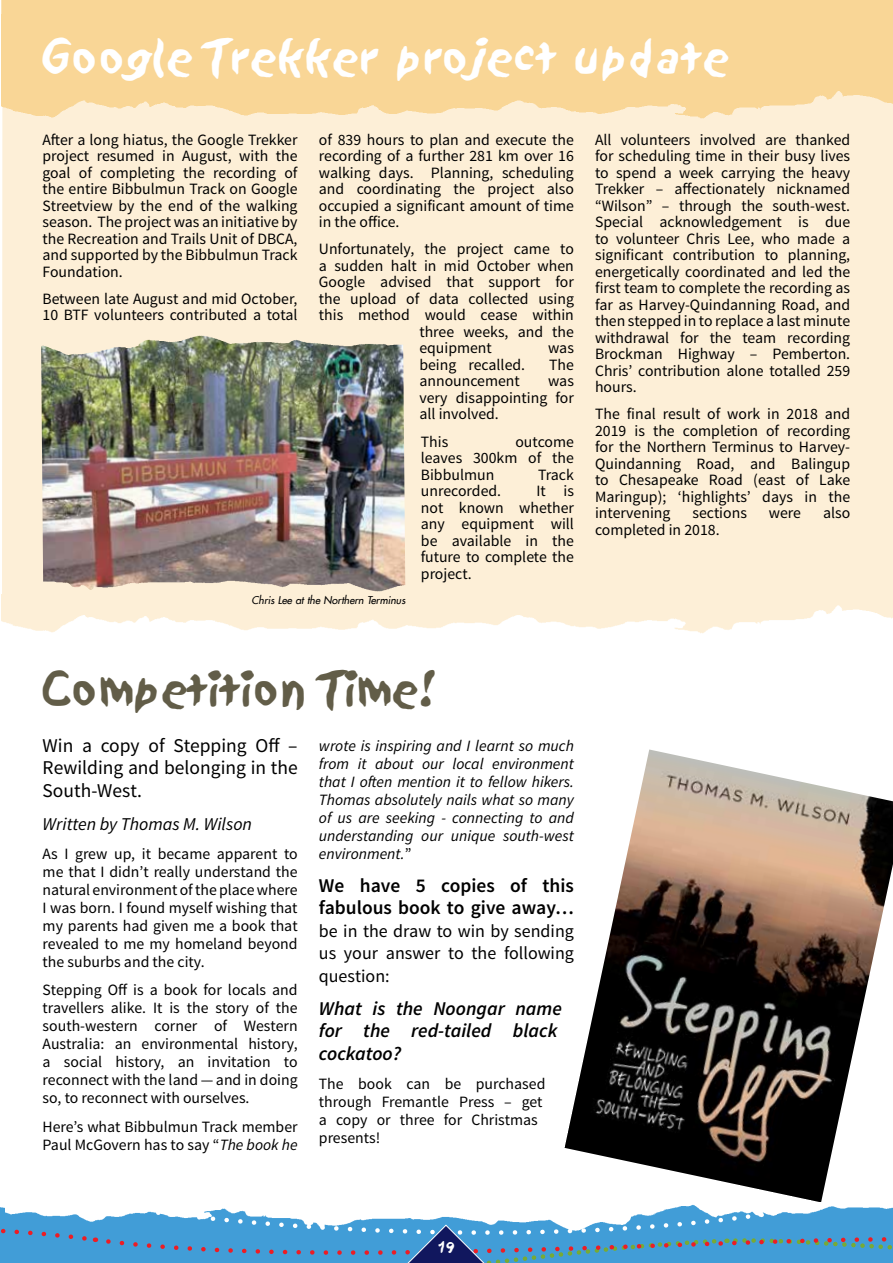
<style>
.page{position:relative;width:893px;height:1263px;background:#fff}
.page>*{position:absolute;margin:0;border:0;box-sizing:border-box;transform-origin:0 0}
.t1{font:43.5px "Sand";letter-spacing:-.04em;color:#fff}
.t2{font:43.5px "Sand";letter-spacing:-.04em;color:#625d48}
.t3{font:19.5px/22.5px "Source Sans Pro";color:#000;text-align:justify}
.t4{font:italic 600 19.5px/22.5px "Source Sans Pro";color:#000}
.t5{font:600 19.5px/22.5px "Source Sans Pro";color:#000}
.t6{font:18px/22.5px "Source Sans Pro";color:#000;text-align:justify}
.t7{font:italic 18px "Source Sans Pro";color:#000}
.t8{font:15.75px/16.5px "Source Sans Pro";color:#000;text-align:justify}
.t9{font:italic 15.75px/18px "Source Sans Pro";color:#000;text-align:justify}
.t10{font:13.5px "Sand";color:#fff}
.t11{font:italic 10.5px "Futura LT";color:#000}
.s1{font-style:italic}
.s2{font-style:normal}
</style>
<div class="page">
<div style="left:2px;top:134px;width:891px;height:461px;background:#fdefd7"></div>
<img style="left:1px;top:595px;width:892px;height:38px">
<img style="left:2px;top:55px;width:891px;height:79px">
<div style="left:1px;top:0;width:892px;height:55px;background:#f9d696"></div>
<svg style="left:0;top:1204px;width:893px;height:59px"></svg>
<img style="left:565px;top:749px;width:328px;height:453px">
<img style="left:41px;top:356px;width:364px;height:215px">
<img style="left:37px;top:326px;width:369px;height:30px">
<img style="left:39px;top:571px;width:378px;height:30px">
<h1 class="t1" style="left:43px;top:34px;width:689px">Google Trekker project update</h1>
<p class="t8" style="left:43px;top:131px;width:257px">After a long hiatus, the Google Trekker project resumed in August, with the goal of completing the recording of the entire Bibbulmun Track on Google Streetview by the end of the walking season. The project was an initiative by the Recreation and Trails Unit of DBCA, and supported by the Bibbulmun Track Foundation.</p>
<p class="t8" style="left:43px;top:291px;width:257px">Between late August and mid October,<br>10 BTF volunteers contributed a total</p>
<p class="t8" style="left:319px;top:131px;width:257px">of 839 hours to plan and execute the recording of a further 281 km over 16 walking days. Planning, scheduling and coordinating the project also occupied a significant amount of time in the office.</p>
<p class="t8" style="left:319px;top:241px;width:257px">Unfortunately, the project came to</p>
<p class="t8" style="left:319px;top:258px;width:256px">a sudden halt in mid October when</p>
<p class="t8" style="left:319px;top:274px;width:257px">Google advised that support for</p>
<p class="t8" style="left:319px;top:291px;width:257px">the upload of data collected using</p>
<p class="t8" style="left:319px;top:307px;width:256px">this method would cease within</p>
<p class="t8" style="left:419px;top:324px;width:156px">three weeks, and the</p>
<p class="t8" style="left:419px;top:340px;width:74px">equipment</p>
<p class="t8" style="left:548px;top:340px;width:27px">was</p>
<p class="t8" style="left:419px;top:357px;width:107px">being recalled.</p>
<p class="t8" style="left:549px;top:357px;width:26px">The</p>
<p class="t8" style="left:419px;top:373px;width:102px">announcement</p>
<p class="t8" style="left:419px;top:373px;width:156px;text-indent:129px">was very disappointing for all involved.</p>
<p class="t8" style="left:421px;top:433px;width:29px">This</p>
<p class="t8" style="left:421px;top:433px;width:155px;text-indent:94px">outcome leaves 300km of the Bibbulmun</p>
<p class="t8" style="left:538px;top:466px;width:37px">Track</p>
<p class="t8" style="left:421px;top:483px;width:82px">unrecorded.</p>
<p class="t8" style="left:421px;top:483px;width:155px;text-indent:115px">It is not known whether any equipment will be available in the future to complete the project.</p>
<p class="t11" style="left:252px;top:593px;width:155px">Chris Lee at the Northern Terminus</p>
<p class="t8" style="left:595px;top:131px;width:257px">All volunteers involved are thanked for scheduling time in their busy lives to spend a week carrying the heavy Trekker – affectionately nicknamed “Wilson” – through the south-west.<br>Special acknowledgement is due to volunteer Chris Lee, who made a significant contribution to planning, energetically coordinated and led the first team to complete the recording as far as Harvey-Quindanning Road, and then stepped in to replace a last minute withdrawal for the team recording Brockman Highway – Pemberton.<br>Chris’ contribution alone totalled 259 hours.</p>
<p class="t8" style="left:595px;top:406px;width:257px">The final result of work in 2018 and 2019 is the completion of recording for the Northern Terminus to Harvey-Quindanning Road, and Balingup to Chesapeake Road (east of Lake Maringup); ‘highlights’ days in the intervening</p>
<p class="t8" style="left:692px;top:505px;width:56px">sections</p>
<p class="t8" style="left:769px;top:505px;width:34px">were</p>
<p class="t8" style="left:823px;top:505px;width:29px">also</p>
<p class="t8" style="left:595px;top:522px;width:126px">completed in 2018.</p>
<h1 class="t2" style="left:43px;top:665px;width:398px">Competition Time!</h1>
<p class="t3" style="left:43px;top:734px;width:257px">Win a copy of Stepping Off – Rewilding and belonging in the South-West.</p>
<p class="t7" style="left:43px;top:813px;width:211px">Written by Thomas M. Wilson</p>
<p class="t8" style="left:43px;top:845px;width:257px;line-height:18px">As I grew up, it became apparent to me that I didn’t really understand the natural environment of the place where I was born. I found myself wishing that my parents had given me a book that revealed to me my homeland beyond the suburbs and the city.</p>
<p class="t8" style="left:43px;top:981px;width:257px;line-height:18px">Stepping Off is a book for locals and travellers alike. It is the story of the south-western corner of Western Australia: an environmental history, a social history, an invitation to reconnect with the land — and in doing so, to reconnect with ourselves.</p>
<p class="t8" style="left:43px;top:1118px;width:257px;line-height:18px">Here’s what Bibbulmun Track member<br>Paul McGovern has to say “<span class="s1">The book he</span></p>
<p class="t9" style="left:319px;top:737px;width:257px">wrote is inspiring and I learnt so much from it about our local environment that I often mention it to fellow hikers.<br>Thomas absolutely nails what so many of us are seeking - connecting to and understanding our unique south-west environment.<span class="s2">”</span></p>
<p class="t5" style="left:319px;top:874px;width:257px">We have 5 copies of this fabulous book to give away…</p>
<p class="t6" style="left:319px;top:920px;width:257px">be in the draw to win by sending us your answer to the following question:</p>
<p class="t4" style="left:319px;top:997px;width:244px">What is the Noongar name for the red-tailed black cockatoo?</p>
<p class="t8" style="left:319px;top:1074px;width:228px;line-height:18px;text-align:left">The book can be purchased through Fremantle Press – get a copy or three for Christmas presents!</p>
<p class="t10" style="left:437px;top:1239px;width:20px">19</p>
</div>
